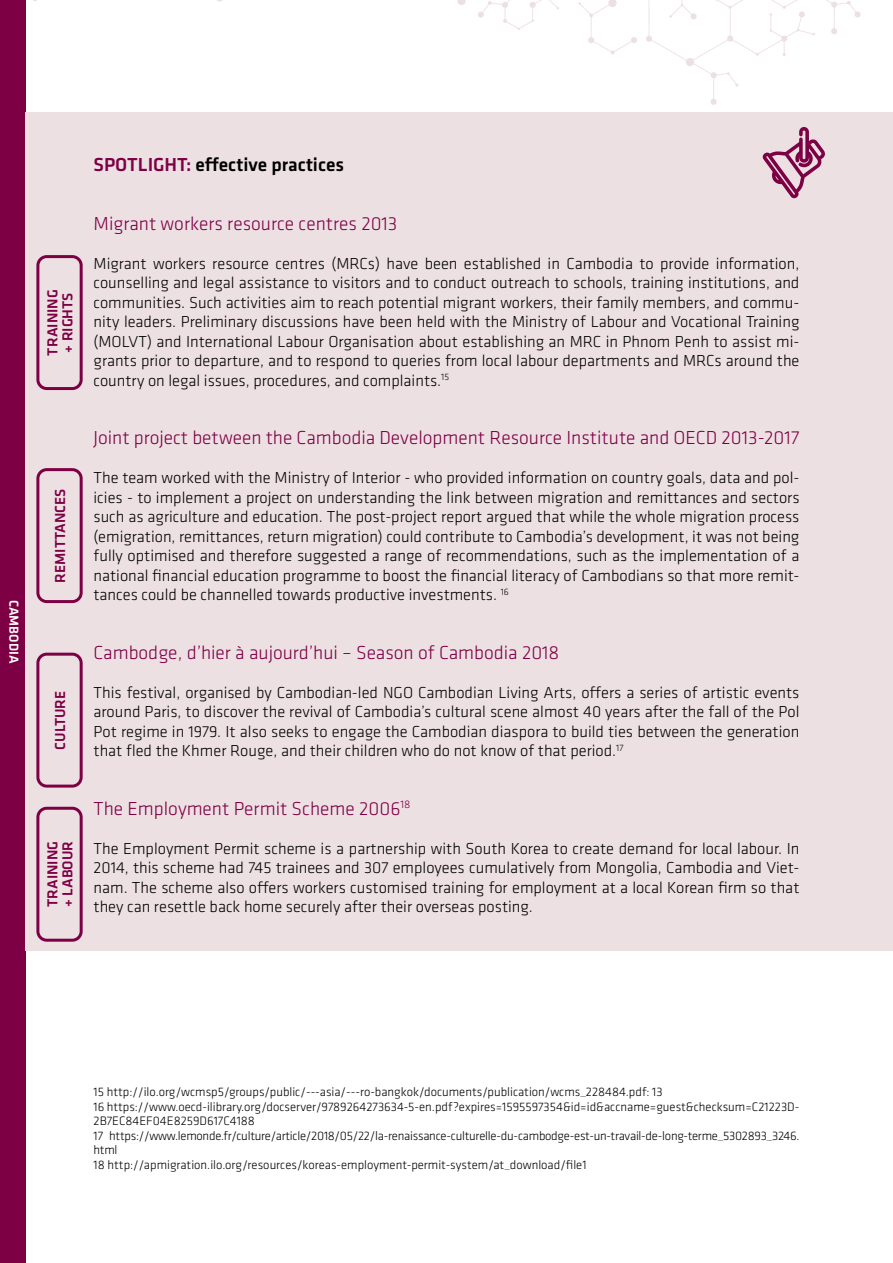
<style>
.page{position:relative;width:893px;height:1263px;background:#fff}
.page>*{position:absolute;margin:0;border:0;box-sizing:border-box;transform-origin:0 0}
.t1{font:300 19.5px "Klavika";color:#7e0044}
.t2{font:500 19.5px "Klavika";color:#000}
.t3{font:300 16.5px/19.5px "Klavika";color:#000;text-align:justify}
.t4{font:500 15px/15px "Klavika";color:#7e0044}
.t5{font:500 13.5px "Klavika";color:#fff}
.t6{font:300 12.75px/15.6px "Klavika";color:#000}
.t7{font:300 12.75px/15.6px "Klavika";letter-spacing:-.02em;color:#000}
.s1{color:#7e0044}
</style>
<div class="page">
<div style="left:0;top:0;width:26px;height:1263px;background:#7e0044"></div>
<svg style="left:578px;top:0;width:59px;height:55px"></svg>
<svg style="left:457px;top:0;width:102px;height:30px"></svg>
<svg style="left:646px;top:0;width:215px;height:105px"></svg>
<div style="left:26px;top:112px;width:867px;height:839px;background:#ede0e3"></div>
<svg style="left:763px;top:127px;width:62px;height:71px"></svg>
<svg style="left:36px;top:653px;width:47px;height:135px"></svg>
<svg style="left:36px;top:807px;width:47px;height:135px"></svg>
<svg style="left:36px;top:255px;width:47px;height:135px"></svg>
<svg style="left:36px;top:468px;width:47px;height:135px"></svg>
<p class="t5" style="left:23px;top:599px;width:65px;rotate:90deg">CAMBODIA</p>
<p class="t4" style="left:45px;top:356px;width:67px;rotate:-90deg">TRAINING + RIGHTS</p>
<p class="t4" style="left:52px;top:583px;width:95px;rotate:-90deg">REMITTANCES</p>
<p class="t4" style="left:52px;top:749px;width:60px;rotate:-90deg">CULTURE</p>
<p class="t4" style="left:45px;top:907px;width:68px;rotate:-90deg">TRAINING + LABOUR</p>
<p class="t2" style="left:94px;top:151px;width:252px"><span class="s1">SPOTLIGHT:</span> effective practices</p>
<p class="t1" style="left:94px;top:211px;width:305px">Migrant workers resource centres 2013</p>
<p class="t3" style="left:94px;top:253px;width:707px">Migrant workers resource centres (MRCs) have been established in Cambodia to provide information, counselling and legal assistance to visitors and to conduct outreach to schools, training institutions, and communities. Such activities aim to reach potential migrant workers, their family members, and commu&shy;nity leaders. Preliminary discussions have been held with the Ministry of Labour and Vocational Training (MOLVT) and International Labour Organisation about establishing an MRC in Phnom Penh to assist mi&shy;grants prior to departure, and to respond to queries from local labour departments and MRCs around the country on legal issues, procedures, and complaints.<sup>15</sup></p>
<p class="t1" style="left:94px;top:426px;width:707px">Joint project between the Cambodia Development Resource Institute and OECD 2013-2017</p>
<p class="t3" style="left:94px;top:468px;width:707px">The team worked with the Ministry of Interior - who provided information on country goals, data and pol&shy;icies - to implement a project on understanding the link between migration and remittances and sectors such as agriculture and education. The post-project report argued that while the whole migration process (emigration, remittances, return migration) could contribute to Cambodia’s development, it was not being fully optimised and therefore suggested a range of recommendations, such as the implementation of a national financial education programme to boost the financial literacy of Cambodians so that more remit&shy;tances could be channelled towards productive investments. <sup>16</sup></p>
<p class="t1" style="left:94px;top:640px;width:467px">Cambodge, d’hier à aujourd’hui – Season of Cambodia 2018</p>
<p class="t3" style="left:94px;top:682px;width:707px">This festival, organised by Cambodian-led NGO Cambodian Living Arts, offers a series of artistic events around Paris, to discover the revival of Cambodia’s cultural scene almost 40 years after the fall of the Pol Pot regime in 1979. It also seeks to engage the Cambodian diaspora to build ties between the generation that fled the Khmer Rouge, and their children who do not know of that period.<sup>17</sup></p>
<p class="t1" style="left:94px;top:796px;width:318px">The Employment Permit Scheme 2006<sup>18</sup></p>
<p class="t3" style="left:94px;top:838px;width:707px">The Employment Permit scheme is a partnership with South Korea to create demand for local labour. In 2014, this scheme had 745 trainees and 307 employees cumulatively from Mongolia, Cambodia and Viet&shy;nam. The scheme also offers workers customised training for employment at a local Korean firm so that they can resettle back home securely after their overseas posting.</p>
<p class="t6" style="left:94px;top:1083px;width:707px">15 http://ilo.org/wcmsp5/groups/public/---asia/---ro-bangkok/documents/publication/wcms_228484.pdf: 13<br>16 https://www.oecd-ilibrary.org/docserver/9789264273634-5-en.pdf?expires=1595597354&amp;id=id&amp;accname=guest&amp;checksum=C21223D-</p>
<p class="t7" style="left:94px;top:1112px;width:707px">2B7EC84EF04E8259D617C4188<br>17 https://www.lemonde.fr/culture/article/2018/05/22/la-renaissance-culturelle-du-cambodge-est-un-travail-de-long-terme_5302893_3246.</p>
<p class="t6" style="left:94px;top:1142px;width:494px">html<br>18 http://apmigration.ilo.org/resources/koreas-employment-permit-system/at_download/file1</p>
</div>
